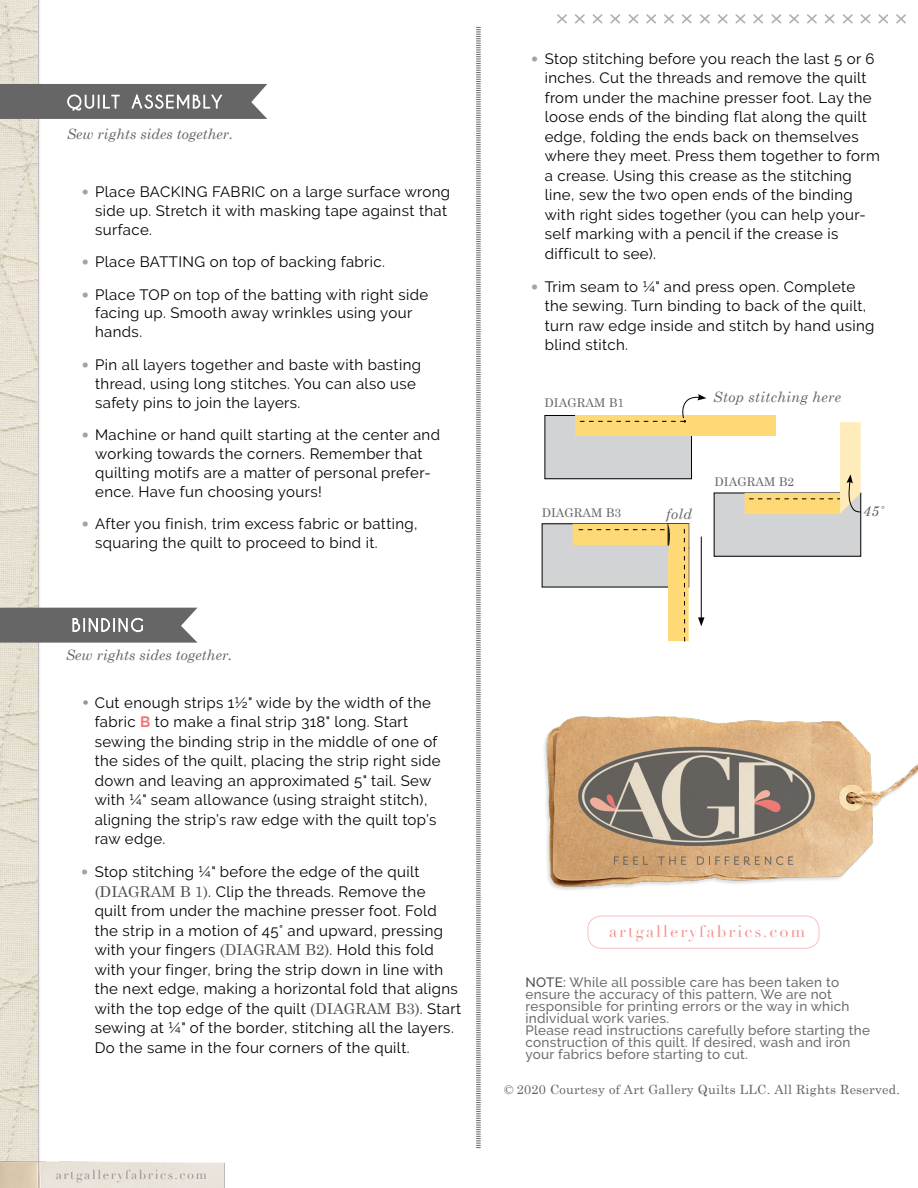
<style>
.page{position:relative;width:918px;height:1188px;background:#fff}
.page>*{position:absolute;margin:0;border:0;box-sizing:border-box;transform-origin:0 0}
.t1{font:16.5px "Didot";letter-spacing:.125em;color:#f59493}
.t2{font:15px/19.5px "Raleway";letter-spacing:.025em;color:#000}
.t3{font:italic 14.25px "Century Schoolbook";color:#636466}
.t4{font:italic 14.25px "Century Schoolbook";letter-spacing:.02em;color:#636466}
.t5{font:500 13.5px/12px "Raleway";letter-spacing:.02em;color:#6d6e71}
.t6{font:12.75px "Century Schoolbook";letter-spacing:.02em;color:#636466}
.t7{font:12.75px "Didot";letter-spacing:.125em;color:#939494}
.t8{font:12px "Century Schoolbook";color:#636466}
.s1{font-family:"Didot";font-size:14.1px;color:#a2a3a3}
.s2{font-family:"Century Gothic";color:#939598}
.s3{font-weight:700;color:#f37375}
.s4{font-family:"Century Schoolbook";color:#4d4d4f}
.s5{color:#4d4d4f}
</style>
<div class="page">
<img style="left:0;top:0;width:62px;height:1154px">
<svg style="left:476px;top:27px;width:5px;height:1121px"></svg>
<img style="left:0;top:1154px;width:225px;height:34px">
<svg style="left:557px;top:14px;width:349px;height:10px"></svg>
<svg style="left:0;top:608px;width:198px;height:35px;background:#757675"></svg>
<svg style="left:0;top:84px;width:267px;height:35px;background:#747574"></svg>
<img style="left:544px;top:716px;width:374px;height:174px">
<div style="left:587px;top:916px;width:232px;height:33px;border:1px solid #f9c0c0;border-radius:13px"></div>
<svg style="left:614px;top:857px;width:34px;height:8px"></svg>
<svg style="left:658px;top:857px;width:28px;height:8px"></svg>
<svg style="left:697px;top:856px;width:96px;height:9px"></svg>
<div style="left:714px;top:493px;width:147px;height:63px;background:#d1d3d4"></div>
<svg style="left:745px;top:422px;width:116px;height:92px"></svg>
<div style="left:545px;top:415px;width:147px;height:64px;background:#d1d3d4"></div>
<div style="left:545px;top:415px;width:147px;height:64px;border:1px solid #000"></div>
<div style="left:576px;top:415px;width:200px;height:21px;background:#ffd976"></div>
<div style="left:542px;top:524px;width:147px;height:63px;background:#d1d3d4"></div>
<div style="left:573px;top:524px;width:95px;height:21px;background:#ffd976"></div>
<hr style="left:701px;top:537px;width:1px;height:83px;background:#000">
<svg style="left:698px;top:617px;width:7px;height:9px"></svg>
<svg style="left:580px;top:394px;width:126px;height:29px"></svg>
<svg style="left:579px;top:523px;width:110px;height:118px"></svg>
<p class="t3" style="left:67px;top:123px;width:168px">Sew rights sides together.</p>
<p class="t2" style="left:95px;top:182px;width:357px;line-height:18.9px;text-indent:-14px"><span class="s1">•</span> Place BACKING FABRIC on a large surface wrong side up. Stretch it with masking tape against that surface.</p>
<p class="t2" style="left:82px;top:252px;width:305px"><span class="s1">•</span> Place BATTING on top of backing fabric.</p>
<p class="t2" style="left:95px;top:285px;width:335px;line-height:18.9px;text-indent:-14px"><span class="s1">•</span> Place TOP on top of the batting with right side facing up. Smooth away wrinkles using your hands.</p>
<p class="t2" style="left:95px;top:355px;width:327px;line-height:18.9px;text-indent:-14px"><span class="s1">•</span> Pin all layers together and baste with basting thread, using long stitches. You can also use safety pins to join the layers.</p>
<p class="t2" style="left:95px;top:425px;width:346px;line-height:18.9px;text-indent:-14px"><span class="s1">•</span> Machine or hand quilt starting at the center and working towards the corners. Remember that quilting motifs are a matter of personal prefer&shy;ence. Have fun choosing yours!</p>
<p class="t2" style="left:95px;top:514px;width:324px;line-height:18.9px;text-indent:-14px"><span class="s1">•</span> After you finish, trim excess fabric or batting, squaring the quilt to proceed to bind it.</p>
<p class="t3" style="left:66px;top:644px;width:168px">Sew rights sides together.</p>
<p class="t2" style="left:95px;top:693px;width:348px;text-indent:-14px"><span class="s2">•</span> Cut enough strips 1½" wide by the width of the fabric <span class="s3">B</span> to make a final strip 318" long. Start sewing the binding strip in the middle of one of the sides of the quilt, placing the strip right side down and leaving an approximated 5" tail. Sew with ¼" seam allowance (using straight stitch), aligning the strip’s raw edge with the quilt top’s raw edge.</p>
<p class="t2" style="left:95px;top:862px;width:368px;text-indent:-14px"><span class="s1">•</span> Stop stitching ¼" before the edge of the quilt <span class="s4">(DIAGRAM B 1)</span>. Clip the threads. Remove the quilt from under the machine presser foot. Fold the strip in a motion of 45° and upward, pressing with your fingers <span class="s4">(DIAGRAM B2)</span>. Hold this fold with your finger, bring the strip down in line with the next edge, making a horizontal fold that aligns with the top edge of the quilt <span class="s4">(DIAGRAM B3)</span>. Start sewing at ¼" of the border, stitching all the layers.<br>Do the same in the four corners of the quilt.</p>
<p class="t7" style="left:56px;top:1167px;width:153px">artgalleryfabrics.com</p>
<p class="t2" style="left:545px;top:49px;width:337px;text-indent:-14px"><span class="s1">•</span> Stop stitching before you reach the last 5 or 6 inches. Cut the threads and remove the quilt from under the machine presser foot. Lay the loose ends of the binding flat along the quilt edge, folding the ends back on themselves where they meet. Press them together to form a crease. Using this crease as the stitching line, sew the two open ends of the binding with right sides together (you can help your&shy;self marking with a pencil if the crease is difficult to see).</p>
<p class="t2" style="left:545px;top:277px;width:331px;text-indent:-14px"><span class="s1">•</span> Trim seam to ¼" and press open. Complete the sewing. Turn binding to back of the quilt, turn raw edge inside and stitch by hand using blind stitch.</p>
<p class="t8" style="left:544px;top:393px;width:81px">DIAGRAM B1</p>
<p class="t4" style="left:713px;top:386px;width:129px">Stop stitching here</p>
<p class="t8" style="left:542px;top:503px;width:81px">DIAGRAM B3</p>
<p class="t3" style="left:666px;top:503px;width:28px">fold</p>
<p class="t8" style="left:715px;top:472px;width:81px">DIAGRAM B2</p>
<p class="t3" style="left:863px;top:500px;width:23px">45˚</p>
<p class="t1" style="left:609px;top:922px;width:197px">artgalleryfabrics.com</p>
<p class="t5" style="left:525px;top:977px;width:346px"><span class="s5">NOTE:</span> While all possible care has been taken to ensure the accuracy of this pattern, We are not responsible for printing errors or the way in which individual work varies.<br>Please read instructions carefully before starting the construction of this quilt. If desired, wash and iron your fabrics before starting to cut.</p>
<p class="t6" style="left:504px;top:1078px;width:397px">© 2020 Courtesy of Art Gallery Quilts LLC. All Rights Reserved.</p>
</div>
